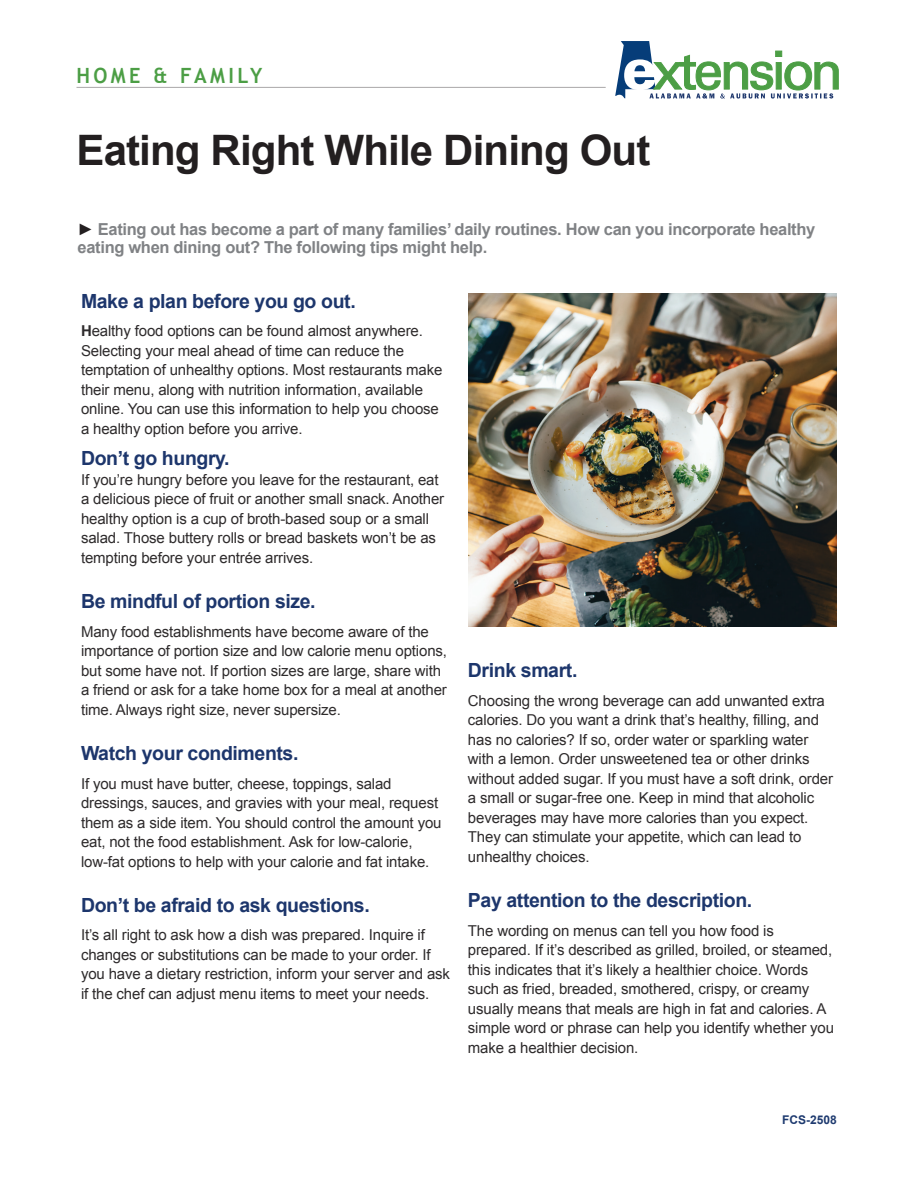
<style>
.page{position:relative;width:918px;height:1188px;background:#fff}
.page>*{position:absolute;margin:0;border:0;box-sizing:border-box;transform-origin:0 0}
.t1{font:700 42px "Arial";letter-spacing:-.02em;color:#231f20}
.t2{font:700 21px "Trebuchet MS";letter-spacing:.17em;color:#4c9e45;scale:.95 1}
.t3{font:700 19.5px "Arial";letter-spacing:-.02em;color:#1d366c}
.t4{font:700 16.5px/18px "Arial";letter-spacing:-.02em;color:#808285}
.t5{font:15px/19.5px "Arial";letter-spacing:-.01em;color:#2e2b2c}
.t6{font:700 12px "Arial";color:#1f3b70}
.s1{color:#231f20}
.s2{font-weight:700}
</style>
<div class="page">
<svg style="left:615px;top:41px;width:224px;height:58px"></svg>
<hr style="left:76px;top:87px;width:530px;height:1px;background:#231f20">
<img style="left:469px;top:294px;width:367px;height:332px">
<h2 class="t2" style="left:76px;top:62px;width:197px">HOME &amp; FAMILY</h2>
<h1 class="t1" style="left:76px;top:122px;width:575px">Eating Right While Dining Out</h1>
<p class="t4" style="left:78px;top:220px;width:739px"><span class="s1">►</span> Eating out has become a part of many families’ daily routines. How can you incorporate healthy eating when dining out? The following tips might help.</p>
<h3 class="t3" style="left:81px;top:288px;width:276px">Make a plan before you go out.</h3>
<p class="t5" style="left:81px;top:322px;width:363px"><span class="s2">H</span>ealthy food options can be found almost anywhere.<br>Selecting your meal ahead of time can reduce the temptation of unhealthy options. Most restaurants make their menu, along with nutrition information, available online. You can use this information to help you choose a healthy option before you arrive.</p>
<h3 class="t3" style="left:81px;top:446px;width:150px">Don’t go hungry.</h3>
<p class="t5" style="left:81px;top:470px;width:365px">If you’re hungry before you leave for the restaurant, eat a delicious piece of fruit or another small snack. Another healthy option is a cup of broth-based soup or a small salad. Those buttery rolls or bread baskets won’t be as tempting before your entrée arrives.</p>
<h3 class="t3" style="left:81px;top:589px;width:236px">Be mindful of portion size.</h3>
<p class="t5" style="left:81px;top:622px;width:368px">Many food establishments have become aware of the importance of portion size and low calorie menu options, but some have not. If portion sizes are large, share with a friend or ask for a take home box for a meal at another time. Always right size, never supersize.</p>
<h3 class="t3" style="left:81px;top:740px;width:219px">Watch your condiments.</h3>
<p class="t5" style="left:81px;top:774px;width:362px">If you must have butter, cheese, toppings, salad dressings, sauces, and gravies with your meal, request them as a side item. You should control the amount you eat, not the food establishment. Ask for low-calorie, low-fat options to help with your calorie and fat intake.</p>
<h3 class="t3" style="left:81px;top:892px;width:290px">Don’t be afraid to ask questions.</h3>
<p class="t5" style="left:81px;top:925px;width:371px">It’s all right to ask how a dish was prepared. Inquire if changes or substitutions can be made to your order. If you have a dietary restriction, inform your server and ask if the chef can adjust menu items to meet your needs.</p>
<h3 class="t3" style="left:468px;top:658px;width:111px">Drink smart.</h3>
<p class="t5" style="left:468px;top:691px;width:367px">Choosing the wrong beverage can add unwanted extra calories. Do you want a drink that’s healthy, filling, and has no calories? If so, order water or sparkling water with a lemon. Order unsweetened tea or other drinks without added sugar. If you must have a soft drink, order a small or sugar-free one. Keep in mind that alcoholic beverages may have more calories than you expect.<br>They can stimulate your appetite, which can lead to unhealthy choices.</p>
<h3 class="t3" style="left:468px;top:887px;width:286px">Pay attention to the description.</h3>
<p class="t5" style="left:468px;top:921px;width:368px">The wording on menus can tell you how food is prepared. If it’s described as grilled, broiled, or steamed, this indicates that it’s likely a healthier choice. Words such as fried, breaded, smothered, crispy, or creamy usually means that meals are high in fat and calories. A simple word or phrase can help you identify whether you make a healthier decision.</p>
<p class="t6" style="left:782px;top:1112px;width:56px">FCS-2508</p>
</div>
